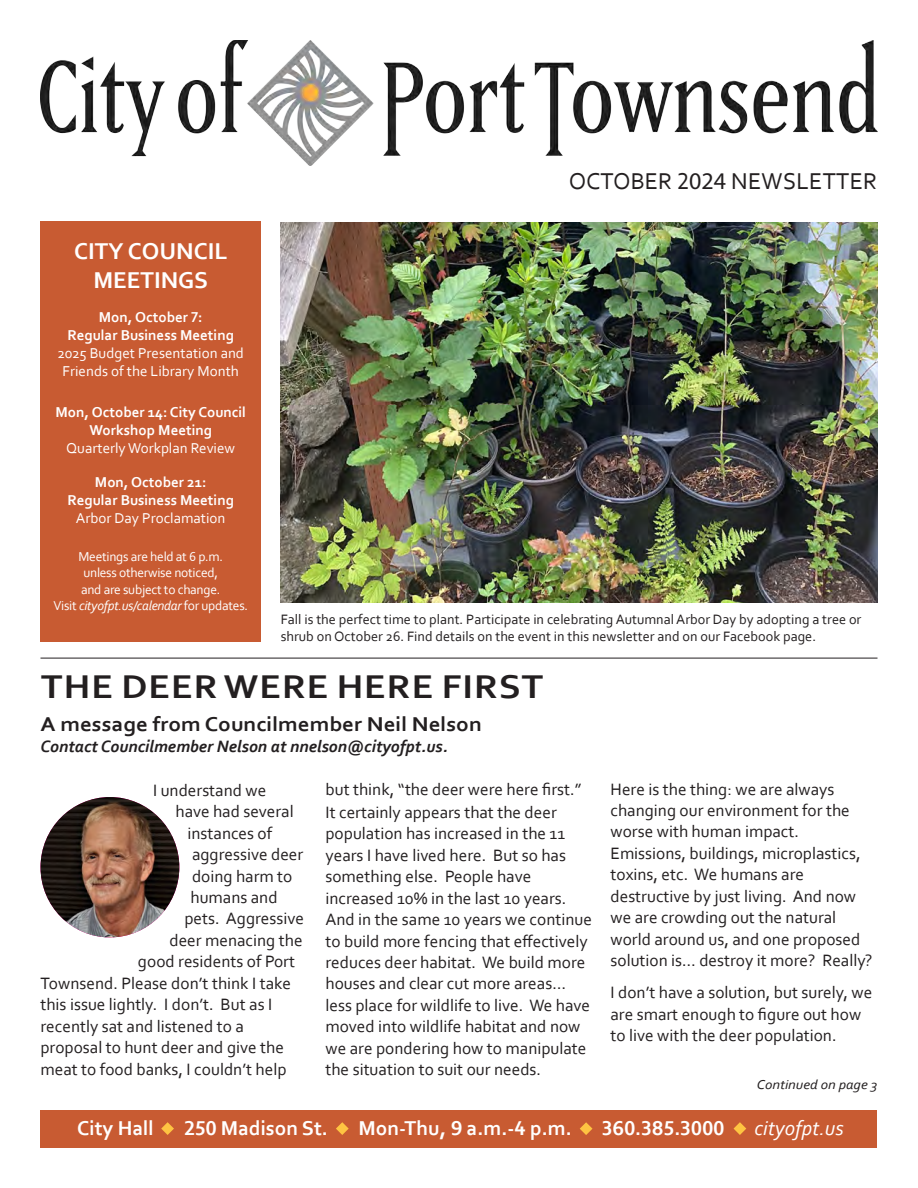
<style>
.page{position:relative;width:918px;height:1188px;background:#fff}
.page>*{position:absolute;margin:0;border:0;box-sizing:border-box;transform-origin:0 0}
.t1{font:700 34.5px "Corbel";letter-spacing:.025em;color:#231f20;scale:1.1 1}
.t2{font:24px "Corbel";letter-spacing:.01em;color:#231f20}
.t3{font:700 24px/28.8px "Corbel";color:#fff;text-align:center}
.t4{font:700 21px "Corbel";color:#fff}
.t5{font:700 21px "Corbel";color:#231f20;scale:1.1 1}
.t6{font:italic 21px "Corbel";color:#fff}
.t7{font:17.25px/21.5px "Corbel";color:#231f20}
.t8{font:italic 700 17.25px "Corbel";color:#231f20}
.t9{font:15px/18px "Corbel";color:#fff;text-align:center}
.t10{font:700 15px/18px "Corbel";color:#fff;text-align:center}
.t11{font:14.25px/17.1px "Corbel";color:#231f20}
.t12{font:13.5px/16.5px "Corbel";letter-spacing:-.02em;color:#fff;text-align:center}
.t13{font:italic 13.5px "Corbel";color:#231f20;scale:1.1 1}
.s1{font-weight:700}
.s2{font-weight:400}
.s3{font-style:italic}
.s4{font-family:"Myriad Pro"}
</style>
<div class="page">
<img style="left:40px;top:40px;width:838px;height:126px">
<div style="left:40px;top:221px;width:221px;height:421px;background:#c85b32"></div>
<hr style="left:40px;top:658px;width:838px;height:1px;background:#231f20">
<div style="left:40px;top:1110px;width:838px;height:38px;background:#c85b32"></div>
<svg style="left:336px;top:1122px;width:13px;height:13px"></svg>
<svg style="left:580px;top:1122px;width:13px;height:13px"></svg>
<svg style="left:161px;top:1122px;width:13px;height:13px"></svg>
<svg style="left:734px;top:1122px;width:12px;height:13px"></svg>
<img style="left:40px;top:797px;width:139px;height:140px">
<img style="left:281px;top:222px;width:597px;height:381px">
<p class="t3" style="left:74px;top:237px;width:155px">CITY COUNCIL<br>MEETINGS</p>
<p class="t9" style="left:58px;top:308px;width:188px"><span class="s1">Mon, October 7:<br>Regular Business Meeting<br></span>2025 Budget Presentation and<br>Friends of the Library Month</p>
<p class="t10" style="left:55px;top:403px;width:192px">Mon, October 14: City Council<br>Workshop Meeting<br><span class="s2">Quarterly Workplan Review</span></p>
<p class="t10" style="left:68px;top:473px;width:168px">Mon, October 21:<br>Regular Business Meeting</p>
<p class="t9" style="left:76px;top:509px;width:151px">Arbor Day Proclamation</p>
<p class="t12" style="left:53px;top:548px;width:196px">Meetings are held at 6 p.m.<br>unless otherwise noticed,<br>and are subject to change.<br>Visit <span class="s3">cityofpt.us/calendar</span> for updates.</p>
<p class="t2" style="left:569px;top:166px;width:310px">OCTOBER 2<span class="s4">024</span> NEWSLETTER</p>
<p class="t11" style="left:281px;top:610px;width:582px">Fall is the perfect time to plant. Participate in celebrating Autumnal Arbor Day by adopting a tree or shrub on October 26. Find details on the event in this newsletter and on our Facebook page.</p>
<p class="t1" style="left:41px;top:666px;width:458px">THE DEER WERE HERE FIRST</p>
<p class="t5" style="left:40px;top:711px;width:403px">A message from Councilmember Neil Nelson</p>
<p class="t8" style="left:40px;top:736px;width:409px">Contact Councilmember Nelson at nnelson@cityofpt.us.</p>
<p class="t7" style="left:153px;top:779px;width:115px">I understand we</p>
<p class="t7" style="left:175px;top:800px;width:120px">have had several</p>
<p class="t7" style="left:188px;top:822px;width:86px">instances of</p>
<p class="t7" style="left:192px;top:843px;width:113px">aggressive deer</p>
<p class="t7" style="left:192px;top:865px;width:102px">doing harm to</p>
<p class="t7" style="left:191px;top:886px;width:89px">humans and</p>
<p class="t7" style="left:184px;top:908px;width:121px">pets. Aggressive</p>
<p class="t7" style="left:169px;top:929px;width:135px">deer menacing the</p>
<p class="t7" style="left:138px;top:950px;width:159px">good residents of Port</p>
<p class="t7" style="left:40px;top:972px;width:252px">Townsend. Please don’t think I take</p>
<p class="t7" style="left:40px;top:993px;width:233px">this issue lightly. I don’t. But as I</p>
<p class="t7" style="left:40px;top:1015px;width:205px">recently sat and listened to a</p>
<p class="t7" style="left:40px;top:1036px;width:245px">proposal to hunt deer and give the</p>
<p class="t7" style="left:40px;top:1058px;width:248px">meat to food banks, I couldn’t help</p>
<p class="t7" style="left:326px;top:778px;width:257px">but think, “the deer were here first.”</p>
<p class="t7" style="left:326px;top:801px;width:268px">It certainly appears that the deer population has increased in the 11 years I have lived here. But so has something else. People have increased 10% in the last 10 years.<br>And in the same 10 years we continue to build more fencing that effectively reduces deer habitat. We build more houses and clear cut more areas… less place for wildlife to live. We have moved into wildlife habitat and now we are pondering how to manipulate the situation to suit our needs.</p>
<p class="t7" style="left:611px;top:778px;width:264px">Here is the thing: we are always changing our environment for the worse with human impact.<br>Emissions, buildings, microplastics, toxins, etc. We humans are destructive by just living. And now we are crowding out the natural world around us, and one proposed solution is… destroy it more? Really?</p>
<p class="t7" style="left:611px;top:981px;width:263px">I don’t have a solution, but surely, we are smart enough to figure out how to live with the deer population.</p>
<p class="t13" style="left:757px;top:1076px;width:111px">Continued on page 3</p>
<p class="t4" style="left:77px;top:1115px;width:78px">City Hall</p>
<p class="t4" style="left:184px;top:1115px;width:146px">250 Madison St.</p>
<p class="t4" style="left:358px;top:1115px;width:215px">Mon-Thu, 9 a.m.-4 p.m.</p>
<p class="t4" style="left:602px;top:1115px;width:124px">360.385.3000</p>
<p class="t6" style="left:755px;top:1115px;width:91px">cityofpt.us</p>
</div>
